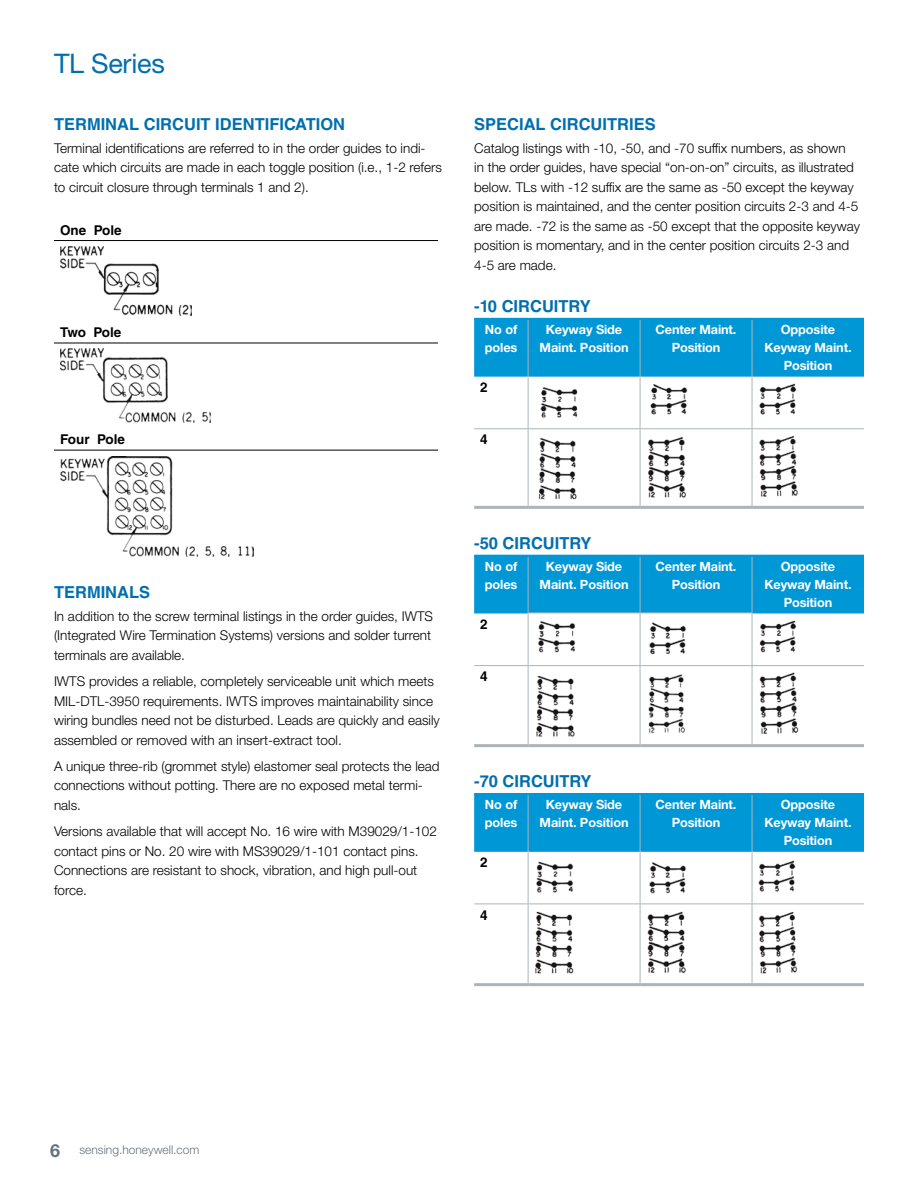
<style>
.page{position:relative;width:918px;height:1188px;background:#fff}
.page>*{position:absolute;margin:0;border:0;box-sizing:border-box;transform-origin:0 0}
.t1{font:27px "Helvetica Neue LT Std";letter-spacing:-.01em;color:#006faf}
.t2{font:700 16.5px "Helvetica LT Std";color:#006faf}
.t3{font:300 13.5px/19.5px "Helvetica Neue LT Std";color:#000}
.t4{font:700 13.5px "Helvetica LT Std";color:#000}
.t5{font:700 12.75px/18px "Helvetica Neue LT Std";letter-spacing:-.01em;color:#fff;text-align:center}
.t6{font:300 12px "Helvetica Neue LT Std";color:#68737a}
.s1{font-weight:700;font-size:18px}
</style>
<div class="page">
<hr style="left:54px;top:240px;width:384px;height:1px;background:#000">
<hr style="left:54px;top:343px;width:384px;height:1px;background:#000">
<hr style="left:54px;top:450px;width:384px;height:1px;background:#000">
<img style="left:60px;top:247px;width:131px;height:68px">
<img style="left:60px;top:349px;width:151px;height:73px">
<img style="left:60px;top:456px;width:193px;height:100px">
<div style="left:474px;top:320px;width:390px;height:56px;background:#0097d7"></div>
<hr style="left:474px;top:318px;width:54px;height:2px;background:#0097d7">
<hr style="left:528px;top:318px;width:112px;height:2px;background:#0097d7">
<hr style="left:640px;top:318px;width:112px;height:2px;background:#0097d7">
<hr style="left:752px;top:318px;width:112px;height:2px;background:#0097d7">
<hr style="left:474px;top:376px;width:54px;height:1px;background:#0097d7">
<hr style="left:528px;top:376px;width:112px;height:1px;background:#0097d7">
<hr style="left:640px;top:376px;width:112px;height:1px;background:#0097d7">
<hr style="left:752px;top:376px;width:112px;height:1px;background:#0097d7">
<hr style="left:474px;top:428px;width:54px;height:1px;background:#abb4ba">
<hr style="left:528px;top:428px;width:112px;height:1px;background:#abb4ba">
<hr style="left:640px;top:428px;width:112px;height:1px;background:#abb4ba">
<hr style="left:752px;top:428px;width:112px;height:1px;background:#abb4ba">
<hr style="left:528px;top:320px;width:1px;height:56px;background:#abb4ba">
<hr style="left:528px;top:376px;width:1px;height:52px;background:#abb4ba">
<hr style="left:528px;top:429px;width:1px;height:77px;background:#abb4ba">
<hr style="left:640px;top:320px;width:1px;height:56px;background:#abb4ba">
<hr style="left:752px;top:320px;width:1px;height:56px;background:#abb4ba">
<hr style="left:640px;top:376px;width:1px;height:52px;background:#abb4ba">
<hr style="left:752px;top:376px;width:1px;height:52px;background:#abb4ba">
<hr style="left:640px;top:429px;width:1px;height:77px;background:#abb4ba">
<hr style="left:752px;top:429px;width:1px;height:77px;background:#abb4ba">
<hr style="left:474px;top:506px;width:54px;height:3px;background:#abb4ba">
<hr style="left:528px;top:506px;width:112px;height:3px;background:#abb4ba">
<hr style="left:640px;top:506px;width:112px;height:3px;background:#abb4ba">
<hr style="left:752px;top:506px;width:112px;height:3px;background:#abb4ba">
<img style="left:540px;top:387px;width:38px;height:31px">
<img style="left:650px;top:384px;width:38px;height:31px">
<img style="left:759px;top:383px;width:38px;height:32px">
<img style="left:539px;top:437px;width:38px;height:63px">
<img style="left:648px;top:437px;width:38px;height:61px">
<img style="left:759px;top:435px;width:39px;height:62px">
<div style="left:474px;top:557px;width:390px;height:56px;background:#0097d7"></div>
<hr style="left:474px;top:555px;width:54px;height:2px;background:#0097d7">
<hr style="left:528px;top:555px;width:112px;height:2px;background:#0097d7">
<hr style="left:640px;top:555px;width:112px;height:2px;background:#0097d7">
<hr style="left:752px;top:555px;width:112px;height:2px;background:#0097d7">
<hr style="left:474px;top:612px;width:54px;height:1px;background:#0097d7">
<hr style="left:752px;top:612px;width:112px;height:1px;background:#0097d7">
<hr style="left:474px;top:665px;width:54px;height:1px;background:#abb4ba">
<hr style="left:528px;top:665px;width:112px;height:1px;background:#abb4ba">
<hr style="left:640px;top:665px;width:112px;height:1px;background:#abb4ba">
<hr style="left:752px;top:665px;width:112px;height:1px;background:#abb4ba">
<hr style="left:474px;top:744px;width:54px;height:3px;background:#abb4ba">
<hr style="left:528px;top:744px;width:112px;height:3px;background:#abb4ba">
<hr style="left:640px;top:744px;width:112px;height:3px;background:#abb4ba">
<hr style="left:752px;top:744px;width:112px;height:3px;background:#abb4ba">
<hr style="left:528px;top:557px;width:1px;height:56px;background:#abb4ba">
<hr style="left:528px;top:613px;width:112px;height:1px;background:#abb4ba">
<hr style="left:528px;top:613px;width:1px;height:52px;background:#abb4ba">
<hr style="left:640px;top:613px;width:112px;height:1px;background:#abb4ba">
<hr style="left:640px;top:613px;width:1px;height:52px;background:#abb4ba">
<hr style="left:752px;top:613px;width:1px;height:52px;background:#abb4ba">
<hr style="left:528px;top:666px;width:1px;height:78px;background:#abb4ba">
<hr style="left:640px;top:666px;width:1px;height:78px;background:#abb4ba">
<hr style="left:752px;top:666px;width:1px;height:78px;background:#abb4ba">
<hr style="left:640px;top:557px;width:1px;height:56px;background:#abb4ba">
<hr style="left:752px;top:557px;width:1px;height:56px;background:#abb4ba">
<img style="left:538px;top:621px;width:37px;height:32px">
<img style="left:649px;top:622px;width:37px;height:32px">
<img style="left:759px;top:620px;width:38px;height:33px">
<img style="left:536px;top:675px;width:39px;height:62px">
<img style="left:648px;top:674px;width:37px;height:60px">
<img style="left:759px;top:672px;width:40px;height:62px">
<div style="left:474px;top:795px;width:390px;height:56px;background:#0097d7"></div>
<hr style="left:474px;top:793px;width:54px;height:2px;background:#0097d7">
<hr style="left:528px;top:793px;width:112px;height:2px;background:#0097d7">
<hr style="left:640px;top:793px;width:112px;height:2px;background:#0097d7">
<hr style="left:752px;top:793px;width:112px;height:2px;background:#0097d7">
<hr style="left:474px;top:851px;width:54px;height:1px;background:#0097d7">
<hr style="left:528px;top:851px;width:112px;height:1px;background:#0097d7">
<hr style="left:640px;top:851px;width:112px;height:1px;background:#0097d7">
<hr style="left:752px;top:851px;width:112px;height:1px;background:#0097d7">
<hr style="left:528px;top:851px;width:1px;height:53px;background:#abb4ba">
<hr style="left:640px;top:851px;width:1px;height:53px;background:#abb4ba">
<hr style="left:752px;top:851px;width:1px;height:53px;background:#abb4ba">
<hr style="left:528px;top:904px;width:1px;height:79px;background:#abb4ba">
<hr style="left:640px;top:904px;width:1px;height:79px;background:#abb4ba">
<hr style="left:752px;top:904px;width:1px;height:79px;background:#abb4ba">
<hr style="left:474px;top:904px;width:54px;height:1px;background:#abb4ba">
<hr style="left:528px;top:904px;width:112px;height:1px;background:#abb4ba">
<hr style="left:640px;top:904px;width:112px;height:1px;background:#abb4ba">
<hr style="left:752px;top:904px;width:112px;height:1px;background:#abb4ba">
<hr style="left:528px;top:795px;width:1px;height:56px;background:#abb4ba">
<hr style="left:474px;top:983px;width:54px;height:3px;background:#abb4ba">
<hr style="left:528px;top:983px;width:112px;height:3px;background:#abb4ba">
<hr style="left:640px;top:983px;width:112px;height:3px;background:#abb4ba">
<hr style="left:752px;top:983px;width:112px;height:3px;background:#abb4ba">
<hr style="left:640px;top:795px;width:1px;height:56px;background:#abb4ba">
<hr style="left:752px;top:795px;width:1px;height:56px;background:#abb4ba">
<img style="left:536px;top:861px;width:38px;height:32px">
<img style="left:649px;top:862px;width:37px;height:32px">
<img style="left:758px;top:860px;width:38px;height:32px">
<img style="left:535px;top:911px;width:39px;height:63px">
<img style="left:647px;top:911px;width:39px;height:63px">
<img style="left:758px;top:911px;width:40px;height:63px">
<h1 class="t1" style="left:54px;top:48px;width:112px">TL Series</h1>
<p class="t2" style="left:54px;top:114px;width:293px">TERMINAL CIRCUIT IDENTIFICATION</p>
<p class="t3" style="left:54px;top:138px;width:389px">Terminal identifications are referred to in the order guides to indi&shy;cate which circuits are made in each toggle position (i.e., 1-2 refers to circuit closure through terminals 1 and 2).</p>
<p class="t4" style="left:60px;top:222px;width:63px">One Pole</p>
<p class="t4" style="left:60px;top:324px;width:63px">Two Pole</p>
<p class="t4" style="left:60px;top:431px;width:67px">Four Pole</p>
<p class="t2" style="left:474px;top:114px;width:183px">SPECIAL CIRCUITRIES</p>
<p class="t3" style="left:474px;top:138px;width:387px">Catalog listings with -10, -50, and -70 suffix numbers, as shown<br>in the order guides, have special “on-on-on” circuits, as illustrated below. TLs with -12 suffix are the same as -50 except the keyway position is maintained, and the center position circuits 2-3 and 4-5 are made. -72 is the same as -50 except that the opposite keyway position is momentary, and in the center position circuits 2-3 and 4-5 are made.</p>
<p class="t2" style="left:474px;top:296px;width:118px">-10 CIRCUITRY</p>
<p class="t5" style="left:485px;top:320px;width:34px;text-align:left">No of poles</p>
<p class="t5" style="left:540px;top:320px;width:91px">Keyway Side<br>Maint. Position</p>
<p class="t5" style="left:656px;top:320px;width:82px">Center Maint.<br>Position</p>
<p class="t5" style="left:764px;top:320px;width:89px">Opposite<br>Keyway Maint.<br>Position</p>
<p class="t4" style="left:480px;top:379px;width:9px">2</p>
<p class="t4" style="left:480px;top:431px;width:9px">4</p>
<p class="t2" style="left:54px;top:582px;width:98px">TERMINALS</p>
<p class="t3" style="left:54px;top:606px;width:381px">In addition to the screw terminal listings in the order guides, IWTS (Integrated Wire Termination Systems) versions and solder turrent terminals are available.</p>
<p class="t3" style="left:54px;top:671px;width:387px">IWTS provides a reliable, completely serviceable unit which meets MIL-DTL-3950 requirements. IWTS improves maintainability since wiring bundles need not be disturbed. Leads are quickly and easily assembled or removed with an insert-extract tool.</p>
<p class="t3" style="left:54px;top:756px;width:387px">A unique three-rib (grommet style) elastomer seal protects the lead connections without potting. There are no exposed metal termi&shy;nals.</p>
<p class="t3" style="left:54px;top:821px;width:384px">Versions available that will accept No. 16 wire with M39029/1-102 contact pins or No. 20 wire with MS39029/1-101 contact pins.<br>Connections are resistant to shock, vibration, and high pull-out force.</p>
<p class="t2" style="left:474px;top:533px;width:119px">-50 CIRCUITRY</p>
<p class="t5" style="left:485px;top:557px;width:34px;text-align:left">No of poles</p>
<p class="t5" style="left:540px;top:557px;width:91px">Keyway Side<br>Maint. Position</p>
<p class="t5" style="left:656px;top:557px;width:82px">Center Maint.<br>Position</p>
<p class="t5" style="left:764px;top:557px;width:89px">Opposite<br>Keyway Maint.<br>Position</p>
<p class="t4" style="left:480px;top:616px;width:9px">2</p>
<p class="t4" style="left:480px;top:668px;width:9px">4</p>
<p class="t2" style="left:474px;top:771px;width:119px">-70 CIRCUITRY</p>
<p class="t5" style="left:485px;top:795px;width:34px;text-align:left">No of poles</p>
<p class="t5" style="left:540px;top:795px;width:91px">Keyway Side<br>Maint. Position</p>
<p class="t5" style="left:656px;top:795px;width:82px">Center Maint.<br>Position</p>
<p class="t5" style="left:764px;top:795px;width:89px">Opposite<br>Keyway Maint.<br>Position</p>
<p class="t4" style="left:480px;top:854px;width:9px">2</p>
<p class="t4" style="left:480px;top:907px;width:9px">4</p>
<p class="t6" style="left:50px;top:1143px;width:151px"><span class="s1">6</span> sensing.honeywell.com</p>
</div>
